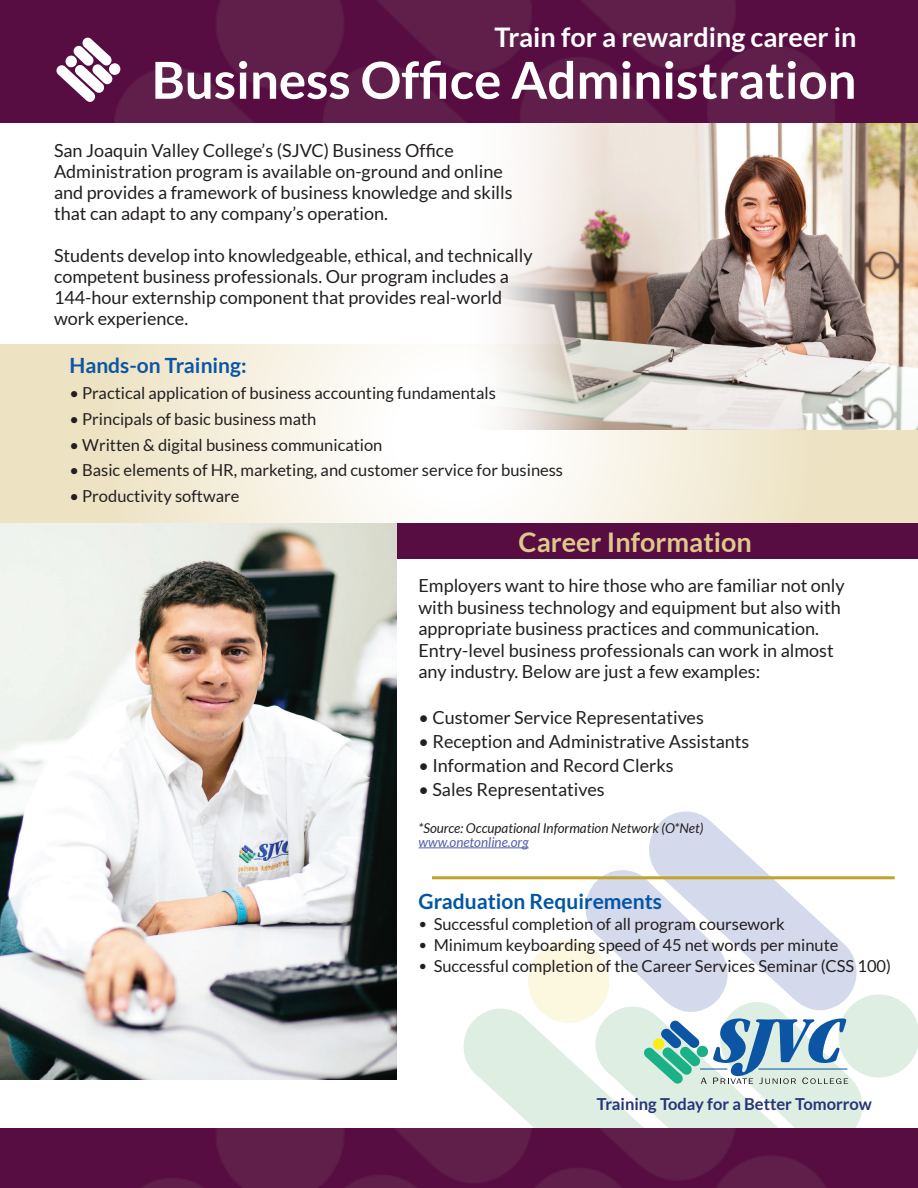
<style>
.page{position:relative;width:918px;height:1188px;background:#fff}
.page>*{position:absolute;margin:0;border:0;box-sizing:border-box;transform-origin:0 0}
.t1{font:700 51px "Lato";color:#fff}
.t2{font:700 27px "Lato";color:#fff}
.t3{font:700 27px "Lato";color:#dec98d}
.t4{font:700 21px "Lato";color:#0155a5}
.t5{font:700 21px "Lato";color:#0c55a4}
.t6{font:18px/21px "Lato";color:#231f20}
.t7{font:16.5px "Lato";color:#231f20}
.t8{font:700 16.5px "Lato";color:#283479}
.t9{font:italic 13.5px "Lato";color:#231f20}
.t10{font:italic 13.5px "Lato";color:#5360ab}
.s1{font-family:"DIN"}
</style>
<div class="page">
<svg style="left:0;top:344px;width:918px;height:179px"></svg>
<svg style="left:464px;top:1009px;width:122px;height:119px;fill:#deeee3"></svg>
<div style="left:528px;top:940px;width:81px;height:83px;background:#fcf7df;border-radius:50%"></div>
<div style="left:0;top:523px;width:918px;height:36px;background:#570d42"></div>
<img style="left:0;top:524px;width:396px;height:556px">
<img style="left:461px;top:123px;width:457px;height:307px">
<svg style="left:586px;top:811px;width:332px;height:317px"></svg>
<img style="left:0;top:0;width:918px;height:122px">
<svg style="left:57px;top:38px;width:55px;height:64px"></svg>
<div style="left:66px;top:56px;width:11px;height:11px;background:#fff;border-radius:50%"></div>
<div style="left:109px;top:63px;width:11px;height:12px;background:#fff;border-radius:50%"></div>
<img style="left:0;top:1128px;width:918px;height:60px">
<hr style="left:419px;top:847px;width:110px;height:1px;background:#5360ab">
<hr style="left:432px;top:876px;width:463px;height:3px;background:#c3a12d">
<h2 class="t2" style="left:495px;top:21px;width:363px">Train for a rewarding career in</h2>
<h1 class="t1" style="left:152px;top:51px;width:706px">Business Office Administration</h1>
<p class="t6" style="left:54px;top:139px;width:460px">San Joaquin Valley College’s (SJVC) Business Office Administration program is available on-ground and online and provides a framework of business knowledge and skills that can adapt to any company’s operation.</p>
<p class="t6" style="left:54px;top:244px;width:480px">Students develop into knowledgeable, ethical, and technically competent business professionals. Our program includes a 144-hour externship component that provides real-world work experience.</p>
<p class="t5" style="left:69px;top:354px;width:179px">Hands-on Training:</p>
<p class="t7" style="left:69px;top:384px;width:428px">• Practical application of business accounting fundamentals</p>
<p class="t7" style="left:69px;top:410px;width:248px">• Principals of basic business math</p>
<p class="t7" style="left:69px;top:435px;width:315px">• Written &amp; digital business communication</p>
<p class="t7" style="left:69px;top:461px;width:495px">• Basic elements of HR, marketing, and customer service for business</p>
<p class="t7" style="left:69px;top:487px;width:171px">• Productivity software</p>
<h2 class="t3" style="left:519px;top:527px;width:235px">Career Information</h2>
<p class="t6" style="left:419px;top:574px;width:428px;line-height:21.6px">Employers want to hire those who are familiar not only with business technology and equipment but also with appropriate business practices and communication.<br>Entry-level business professionals can work in almost any industry. Below are just a few examples:</p>
<p class="t6" style="left:419px;top:707px;width:287px">• Customer Service Representatives</p>
<p class="t6" style="left:419px;top:731px;width:332px">• Reception and Administrative Assistants</p>
<p class="t6" style="left:419px;top:755px;width:257px">• Information and Record Clerks</p>
<p class="t6" style="left:419px;top:779px;width:188px">• Sales Representatives</p>
<p class="t9" style="left:419px;top:821px;width:286px">*Source: Occupational Information Network (O*Net)</p>
<p class="t10" style="left:419px;top:834px;width:112px">www.onetonline.org</p>
<p class="t4" style="left:419px;top:889px;width:245px">Graduation Requirements</p>
<p class="t7" style="left:419px;top:915px;width:368px"><span class="s1">•</span> Successful completion of all program coursework</p>
<p class="t7" style="left:419px;top:936px;width:421px"><span class="s1">•</span> Minimum keyboarding speed of 45 net words per minute</p>
<p class="t7" style="left:419px;top:957px;width:474px"><span class="s1">•</span> Successful completion of the Career Services Seminar (CSS 100)</p>
<p class="t8" style="left:597px;top:1094px;width:276px">Training Today for a Better Tomorrow</p>
</div>
